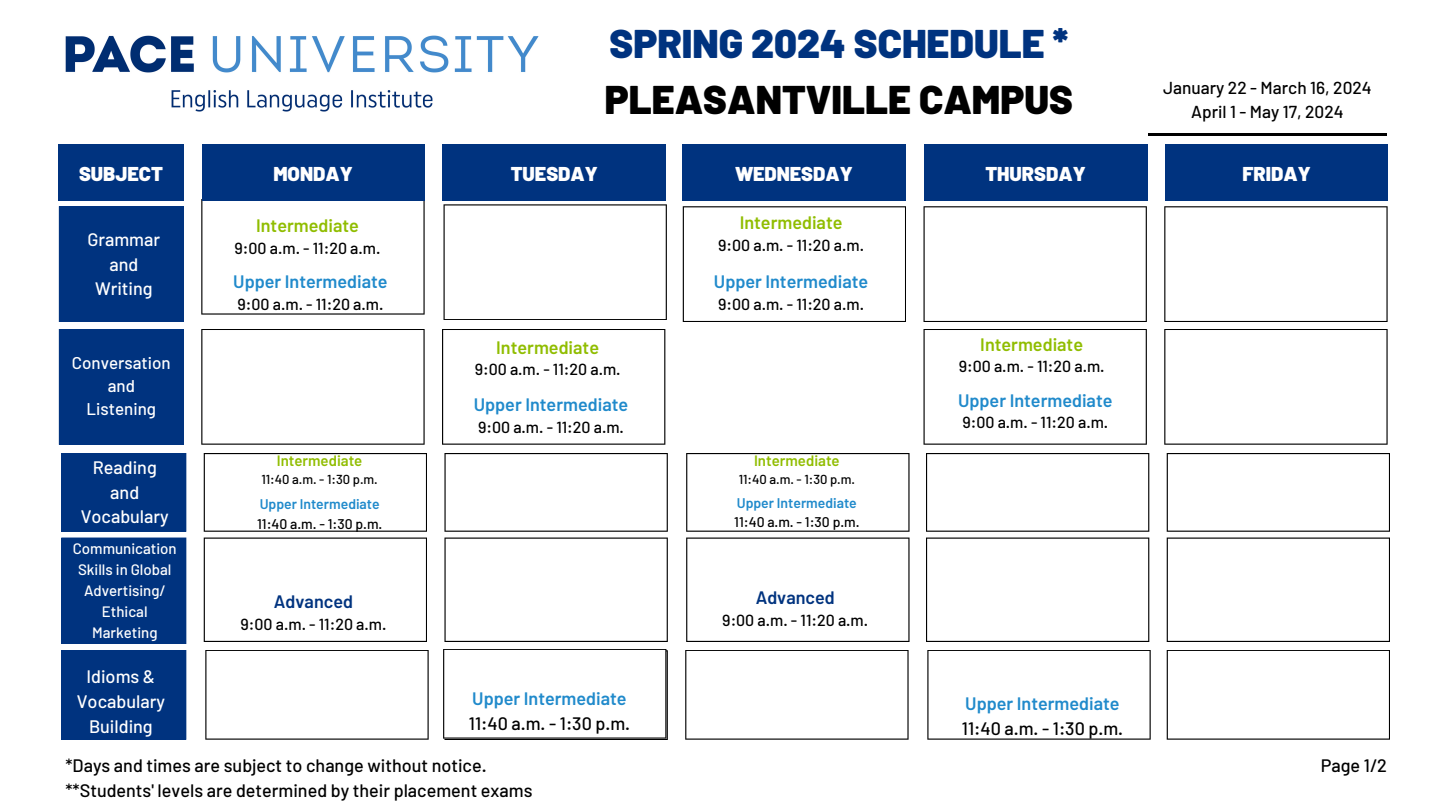
<style>
.page{position:relative;width:1440px;height:810px;background:#fff}
.page>*{position:absolute;margin:0;border:0;box-sizing:border-box;transform-origin:0 0}
.t1{font:900 40px "Barlow";color:#00337f}
.t2{font:900 40px "Barlow";color:#000}
.t3{font:900 20px "Barlow";color:#fff}
.t4{font:500 18.1px/24.8px "Barlow";color:#fff;text-align:center}
.t5{font:500 18px "Barlow";color:#000}
.t6{font:600 18px "Barlow";color:#208acb}
.t7{font:600 18px "Barlow";color:#90bd00}
.t8{font:500 18px "Barlow";color:#fff}
.t9{font:600 18px "Barlow";color:#00337f}
.t10{font:500 17.3px "Barlow";color:#000}
.t11{font:500 17px "Barlow";color:#fff}
.t12{font:500 16px "Barlow";color:#000}
.t13{font:500 15.1px/21px "Barlow";color:#fff;text-align:center}
.t14{font:600 15px "Barlow";color:#90bd00}
.t15{font:500 14px "Barlow";color:#000}
.t16{font:600 14px "Barlow";color:#208acb}
.t17{font:500 13px "Barlow";color:#000}
</style>
<div class="page">
<svg style="left:205px;top:650px;width:224px;height:90px"></svg>
<div style="left:218px;top:663px;width:198px;height:64px;background:#fff"></div>
<svg style="left:685px;top:650px;width:224px;height:90px"></svg>
<div style="left:698px;top:663px;width:198px;height:64px;background:#fff"></div>
<svg style="left:927px;top:650px;width:224px;height:90px"></svg>
<div style="left:940px;top:663px;width:198px;height:64px;background:#fff"></div>
<svg style="left:1167px;top:650px;width:223px;height:90px"></svg>
<div style="left:1179px;top:663px;width:198px;height:64px;background:#fff"></div>
<div style="left:59px;top:206px;width:125px;height:116px;background:#00337f"></div>
<div style="left:72px;top:219px;width:99px;height:90px;background:#00337f"></div>
<svg style="left:201px;top:199px;width:224px;height:116px"></svg>
<div style="left:214px;top:212px;width:198px;height:90px;background:#fff"></div>
<svg style="left:444px;top:204px;width:223px;height:116px"></svg>
<div style="left:456px;top:217px;width:198px;height:90px;background:#fff"></div>
<svg style="left:683px;top:206px;width:223px;height:116px"></svg>
<div style="left:696px;top:219px;width:197px;height:90px;background:#fff"></div>
<svg style="left:924px;top:206px;width:223px;height:116px"></svg>
<div style="left:936px;top:219px;width:198px;height:90px;background:#fff"></div>
<svg style="left:1164px;top:206px;width:224px;height:116px"></svg>
<div style="left:1177px;top:219px;width:198px;height:90px;background:#fff"></div>
<div style="left:202px;top:144px;width:222px;height:57px;background:#00337f"></div>
<div style="left:443px;top:144px;width:223px;height:57px;background:#00337f"></div>
<div style="left:683px;top:144px;width:223px;height:57px;background:#00337f"></div>
<div style="left:924px;top:144px;width:223px;height:57px;background:#00337f"></div>
<div style="left:1166px;top:144px;width:222px;height:57px;background:#00337f"></div>
<hr style="left:1148px;top:134px;width:239px;height:2px;background:#000">
<div style="left:58px;top:144px;width:125px;height:57px;background:#00337f"></div>
<svg style="left:201px;top:329px;width:224px;height:116px"></svg>
<div style="left:214px;top:342px;width:198px;height:90px;background:#fff"></div>
<svg style="left:442px;top:329px;width:223px;height:116px"></svg>
<div style="left:455px;top:342px;width:198px;height:90px;background:#fff"></div>
<svg style="left:924px;top:329px;width:223px;height:116px"></svg>
<div style="left:936px;top:342px;width:198px;height:90px;background:#fff"></div>
<svg style="left:1164px;top:329px;width:224px;height:116px"></svg>
<div style="left:1177px;top:342px;width:198px;height:90px;background:#fff"></div>
<svg style="left:204px;top:453px;width:223px;height:79px"></svg>
<div style="left:216px;top:466px;width:198px;height:53px;background:#fff"></div>
<svg style="left:444px;top:453px;width:224px;height:79px"></svg>
<div style="left:457px;top:466px;width:198px;height:53px;background:#fff"></div>
<svg style="left:686px;top:453px;width:224px;height:79px"></svg>
<div style="left:699px;top:466px;width:198px;height:53px;background:#fff"></div>
<svg style="left:926px;top:453px;width:223px;height:79px"></svg>
<div style="left:939px;top:466px;width:197px;height:53px;background:#fff"></div>
<svg style="left:1167px;top:453px;width:223px;height:79px"></svg>
<div style="left:1179px;top:466px;width:198px;height:53px;background:#fff"></div>
<div style="left:59px;top:329px;width:125px;height:116px;background:#00337f"></div>
<div style="left:72px;top:342px;width:99px;height:90px;background:#00337f"></div>
<div style="left:61px;top:453px;width:125px;height:79px;background:#00337f"></div>
<div style="left:74px;top:466px;width:99px;height:53px;background:#00337f"></div>
<div style="left:61px;top:650px;width:125px;height:90px;background:#00337f"></div>
<div style="left:74px;top:663px;width:99px;height:64px;background:#00337f"></div>
<img style="left:65px;top:35px;width:474px;height:77px">
<svg style="left:204px;top:538px;width:223px;height:104px"></svg>
<div style="left:216px;top:550px;width:198px;height:79px;background:#fff"></div>
<svg style="left:444px;top:538px;width:224px;height:104px"></svg>
<div style="left:457px;top:550px;width:198px;height:79px;background:#fff"></div>
<svg style="left:686px;top:538px;width:224px;height:104px"></svg>
<div style="left:699px;top:550px;width:198px;height:79px;background:#fff"></div>
<svg style="left:926px;top:538px;width:223px;height:104px"></svg>
<div style="left:939px;top:550px;width:197px;height:79px;background:#fff"></div>
<div style="left:61px;top:538px;width:125px;height:106px;background:#00337f"></div>
<div style="left:74px;top:550px;width:99px;height:82px;background:#00337f"></div>
<svg style="left:1167px;top:538px;width:223px;height:104px"></svg>
<div style="left:1179px;top:550px;width:198px;height:79px;background:#fff"></div>
<svg style="left:443px;top:649px;width:225px;height:91px"></svg>
<div style="left:456px;top:662px;width:198px;height:64px;background:#fff"></div>
<p class="t1" style="left:609px;top:18px;width:461px">SPRING 2024 SCHEDULE *</p>
<p class="t2" style="left:605px;top:74px;width:470px">PLEASANTVILLE CAMPUS</p>
<p class="t10" style="left:1163px;top:77px;width:210px">January 22 - March 16, 2024</p>
<p class="t10" style="left:1191px;top:100px;width:154px">April 1 - May 17, 2024</p>
<p class="t3" style="left:79px;top:161px;width:85px">SUBJECT</p>
<p class="t3" style="left:273px;top:161px;width:81px">MONDAY</p>
<p class="t3" style="left:511px;top:161px;width:89px">TUESDAY</p>
<p class="t3" style="left:736px;top:161px;width:119px">WEDNESDAY</p>
<p class="t3" style="left:985px;top:161px;width:102px">THURSDAY</p>
<p class="t3" style="left:1242px;top:161px;width:70px">FRIDAY</p>
<p class="t8" style="left:88px;top:228px;width:74px">Grammar</p>
<p class="t8" style="left:109px;top:253px;width:30px">and</p>
<p class="t8" style="left:95px;top:277px;width:59px">Writing</p>
<p class="t11" style="left:72px;top:352px;width:100px">Conversation</p>
<p class="t11" style="left:108px;top:375px;width:29px">and</p>
<p class="t11" style="left:87px;top:398px;width:71px">Listening</p>
<p class="t4" style="left:93px;top:454px;width:66px">Reading</p>
<p class="t4" style="left:110px;top:479px;width:30px">and</p>
<p class="t4" style="left:81px;top:504px;width:90px">Vocabulary</p>
<p class="t13" style="left:73px;top:538px;width:105px">Communication<br>Skills in Global<br>Advertising/<br>Ethical<br>Marketing</p>
<p class="t7" style="left:256px;top:214px;width:104px">Intermediate</p>
<p class="t12" style="left:235px;top:238px;width:147px">9:00 a.m. - 11:20 a.m.</p>
<p class="t6" style="left:233px;top:270px;width:156px">Upper Intermediate</p>
<p class="t12" style="left:238px;top:294px;width:147px">9:00 a.m. - 11:20 a.m.</p>
<p class="t14" style="left:277px;top:451px;width:87px">Intermediate</p>
<p class="t17" style="left:261px;top:471px;width:118px">11:40 a.m. - 1:30 p.m.</p>
<p class="t16" style="left:260px;top:495px;width:122px">Upper Intermediate</p>
<p class="t15" style="left:257px;top:515px;width:127px">11:40 a.m. - 1:30 p.m.</p>
<p class="t9" style="left:274px;top:590px;width:81px">Advanced</p>
<p class="t12" style="left:241px;top:614px;width:147px">9:00 a.m. - 11:20 a.m.</p>
<p class="t7" style="left:496px;top:336px;width:104px">Intermediate</p>
<p class="t12" style="left:475px;top:359px;width:147px">9:00 a.m. - 11:20 a.m.</p>
<p class="t6" style="left:474px;top:393px;width:156px">Upper Intermediate</p>
<p class="t12" style="left:478px;top:417px;width:147px">9:00 a.m. - 11:20 a.m.</p>
<p class="t4" style="left:77px;top:663px;width:90px">Idioms &amp;<br>Vocabulary<br>Building</p>
<p class="t5" style="left:65px;top:754px;width:423px">*Days and times are subject to change without notice.</p>
<p class="t5" style="left:65px;top:779px;width:469px">**Students' levels are determined by their placement exams</p>
<p class="t6" style="left:472px;top:687px;width:156px">Upper Intermediate</p>
<p class="t5" style="left:469px;top:712px;width:163px">11:40 a.m. - 1:30 p.m.</p>
<p class="t7" style="left:740px;top:211px;width:104px">Intermediate</p>
<p class="t12" style="left:718px;top:235px;width:147px">9:00 a.m. - 11:20 a.m.</p>
<p class="t6" style="left:714px;top:270px;width:156px">Upper Intermediate</p>
<p class="t12" style="left:718px;top:294px;width:147px">9:00 a.m. - 11:20 a.m.</p>
<p class="t14" style="left:754px;top:451px;width:87px">Intermediate</p>
<p class="t17" style="left:739px;top:471px;width:118px">11:40 a.m. - 1:30 p.m.</p>
<p class="t16" style="left:737px;top:494px;width:122px">Upper Intermediate</p>
<p class="t15" style="left:734px;top:513px;width:127px">11:40 a.m. - 1:30 p.m.</p>
<p class="t9" style="left:756px;top:586px;width:81px">Advanced</p>
<p class="t12" style="left:722px;top:610px;width:147px">9:00 a.m. - 11:20 a.m.</p>
<p class="t7" style="left:980px;top:333px;width:104px">Intermediate</p>
<p class="t12" style="left:959px;top:356px;width:147px">9:00 a.m. - 11:20 a.m.</p>
<p class="t6" style="left:958px;top:389px;width:156px">Upper Intermediate</p>
<p class="t12" style="left:962px;top:412px;width:147px">9:00 a.m. - 11:20 a.m.</p>
<p class="t6" style="left:965px;top:692px;width:156px">Upper Intermediate</p>
<p class="t5" style="left:962px;top:717px;width:163px">11:40 a.m. - 1:30 p.m.</p>
<p class="t5" style="left:1321px;top:754px;width:67px">Page 1/2</p>
</div>
